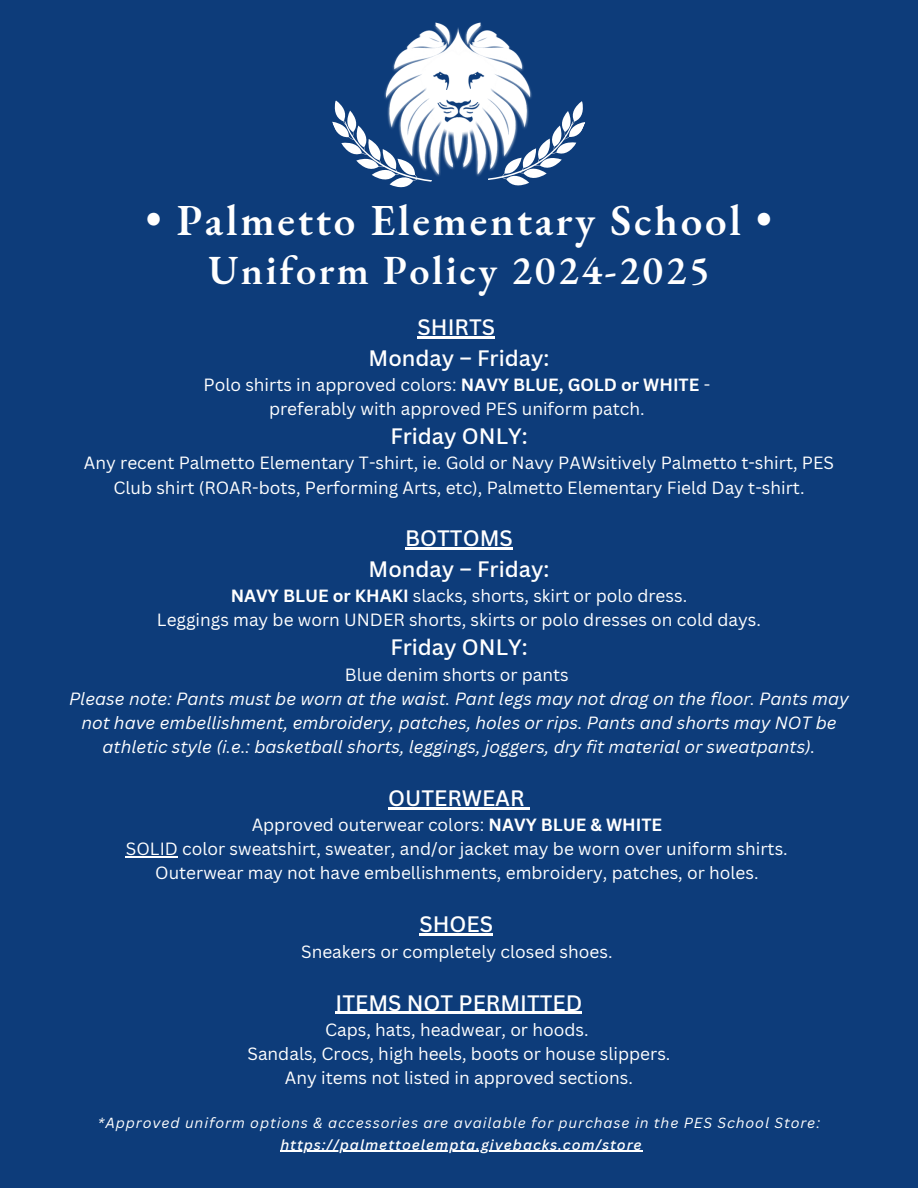
<style>
.page{position:relative;width:918px;height:1188px;background:#0d3c7a}
.page>*{position:absolute;margin:0;border:0;box-sizing:border-box;transform-origin:0 0}
.t1{font:600 43.2px "EB Garamond";letter-spacing:.065em;color:#fff}
.t2{font:600 40.35px "EB Garamond";letter-spacing:.065em;color:#fff}
.t3{font:500 21.75px/30.3px "Canva Sans";color:#fff;text-align:center}
.t4{font:17.25px/24px "Canva Sans";color:#fff;text-align:center}
.t5{font:italic 17.25px/24px "Canva Sans";color:#fff;text-align:center}
.t6{font:italic 14.25px "Canva Sans";letter-spacing:.065em;color:#fff}
.t7{font:italic 500 14.25px "Canva Sans";letter-spacing:.065em;color:#fff}
.s1{font-weight:700}
</style>
<div class="page">
<svg style="left:332px;top:100px;width:75px;height:88px"></svg>
<svg style="left:543px;top:101px;width:42px;height:75px"></svg>
<img style="left:375px;top:22px;width:168px;height:164px">
<hr style="left:418px;top:337px;width:77px;height:2px;background:#fff">
<hr style="left:405px;top:548px;width:108px;height:2px;background:#fff">
<hr style="left:388px;top:807px;width:137px;height:2px;background:#fff">
<hr style="left:126px;top:857px;width:52px;height:1px;background:#fff">
<hr style="left:420px;top:934px;width:73px;height:2px;background:#fff">
<hr style="left:336px;top:1012px;width:246px;height:2px;background:#fff">
<hr style="left:280px;top:1151px;width:363px;height:1px;background:#fff">
<h1 class="t1" style="left:146px;top:191px;width:628px">• Palmetto Elementary School •</h1>
<h2 class="t2" style="left:208px;top:244px;width:503px">Uniform Policy 2024-2025</h2>
<p class="t3" style="left:369px;top:312px;width:182px">SHIRTS<br>Monday – Friday:</p>
<p class="t4" style="left:204px;top:372px;width:508px">Polo shirts in approved colors: <span class="s1">NAVY BLUE, GOLD or WHITE</span> - preferably with approved PES uniform patch.</p>
<p class="t3" style="left:390px;top:420px;width:139px">Friday ONLY:</p>
<p class="t4" style="left:84px;top:451px;width:752px">Any recent Palmetto Elementary T-shirt, ie. Gold or Navy PAWsitively Palmetto t-shirt, PES<br>Club shirt (ROAR-bots, Performing Arts, etc), Palmetto Elementary Field Day t-shirt.</p>
<p class="t3" style="left:369px;top:523px;width:182px">BOTTOMS<br>Monday – Friday:</p>
<p class="t4" style="left:157px;top:583px;width:606px"><span class="s1">NAVY BLUE or KHAKI</span> slacks, shorts, skirt or polo dress.<br>Leggings may be worn UNDER shorts, skirts or polo dresses on cold days.</p>
<p class="t3" style="left:390px;top:632px;width:139px">Friday ONLY:</p>
<p class="t4" style="left:345px;top:662px;width:225px">Blue denim shorts or pants</p>
<p class="t5" style="left:69px;top:686px;width:781px">Please note: Pants must be worn at the waist. Pant legs may not drag on the floor. Pants may not have embellishment, embroidery, patches, holes or rips. Pants and shorts may NOT be athletic style (i.e.: basketball shorts, leggings, joggers, dry fit material or sweatpants).</p>
<p class="t3" style="left:388px;top:782px;width:138px">OUTERWEAR</p>
<p class="t4" style="left:126px;top:812px;width:663px">Approved outerwear colors: <span class="s1">NAVY BLUE &amp; WHITE<br></span>SOLID color sweatshirt, sweater, and/or jacket may be worn over uniform shirts.<br>Outerwear may not have embellishments, embroidery, patches, or holes.</p>
<p class="t3" style="left:420px;top:909px;width:75px">SHOES</p>
<p class="t4" style="left:301px;top:939px;width:313px">Sneakers or completely closed shoes.</p>
<p class="t3" style="left:336px;top:987px;width:248px">ITEMS NOT PERMITTED</p>
<p class="t4" style="left:247px;top:1017px;width:425px">Caps, hats, headwear, or hoods.<br>Sandals, Crocs, high heels, boots or house slippers.<br>Any items not listed in approved sections.</p>
<p class="t6" style="left:98px;top:1113px;width:724px">*Approved uniform options &amp; accessories are available for purchase in the PES School Store:</p>
<p class="t7" style="left:280px;top:1134px;width:363px">https://palmettoelempta.givebacks.com/store</p>
</div>
